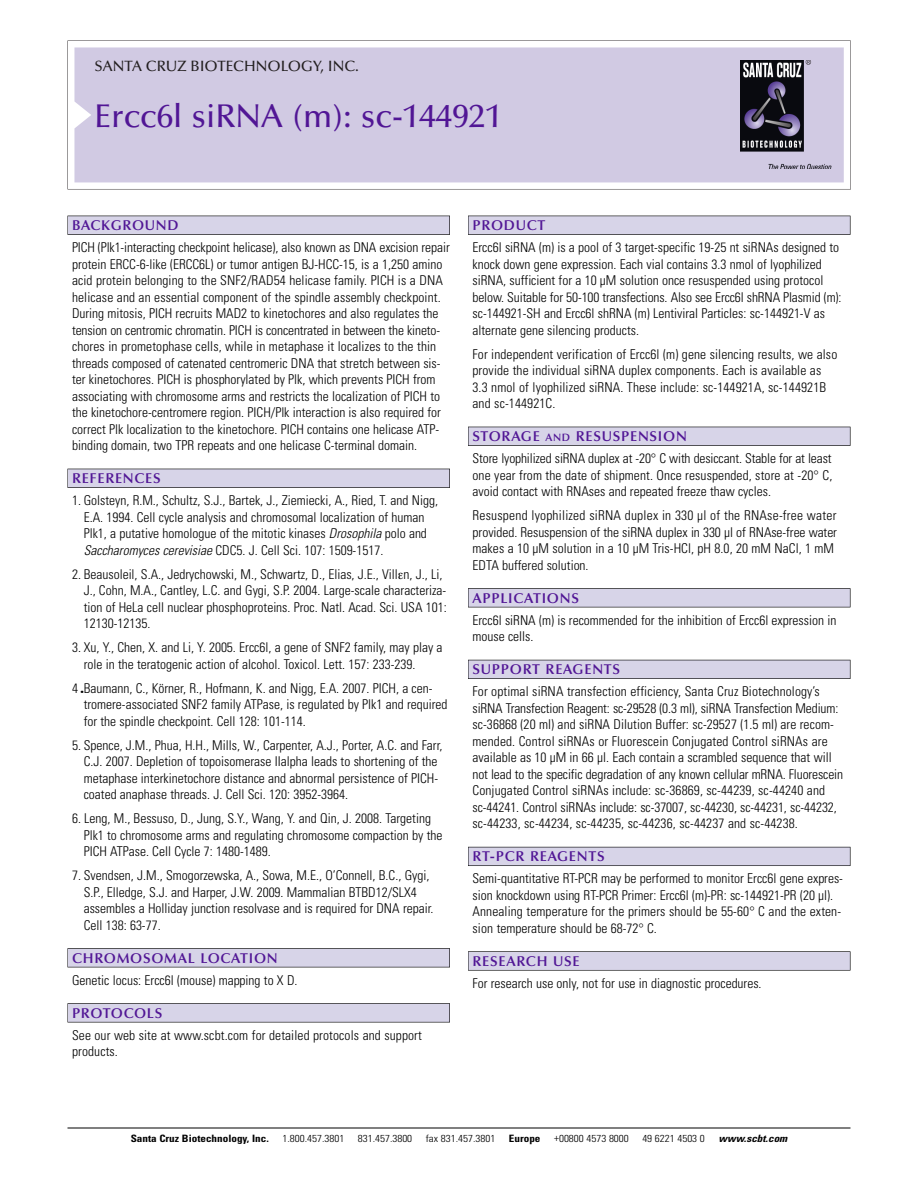
<style>
.page{position:relative;width:918px;height:1188px;background:#fff}
.page>*{position:absolute;margin:0;border:0;box-sizing:border-box;transform-origin:0 0}
.t1{font:500 33px "Optima";color:#511695}
.t2{font:500 15px "Optima";color:#231f20}
.t3{font:600 14.25px "Optima";letter-spacing:.05em;color:#511695}
.t4{font:300 condensed 13.5px/16.5px "Univers";color:#000}
.t5{font:300 condensed 10.2px "Univers";color:#000;scale:1.1 1}
.t6{font:700 condensed 10.2px "Univers";color:#000;scale:1.1 1}
.t7{font:italic 700 condensed 10.2px "Univers";color:#000;scale:1.1 1}
.s1{font-style:italic}
.s2{font-family:"Courier";font-weight:400;font-stretch:normal}
.s3{font-size:10.65px}
</style>
<div class="page">
<svg style="left:74px;top:41px;width:777px;height:148px"></svg>
<div style="left:74px;top:47px;width:770px;height:135px;background:#d1cae3"></div>
<img style="left:741px;top:60px;width:90px;height:108px">
<div style="left:68px;top:216px;width:382px;height:19px;background:#535256"></div>
<div style="left:68px;top:216px;width:381px;height:18px;background:#d7d4e8"></div>
<div style="left:68px;top:469px;width:382px;height:19px;background:#525156"></div>
<div style="left:68px;top:469px;width:381px;height:18px;background:#d7d4e8"></div>
<div style="left:68px;top:948px;width:382px;height:19px;background:#545357"></div>
<div style="left:68px;top:949px;width:381px;height:18px;background:#d7d4e8"></div>
<div style="left:68px;top:1003px;width:382px;height:19px;background:#575659"></div>
<div style="left:68px;top:1004px;width:381px;height:18px;background:#d7d4e8"></div>
<div style="left:468px;top:216px;width:382px;height:19px;background:#535256"></div>
<div style="left:468px;top:216px;width:382px;height:18px;background:#d7d4e8"></div>
<div style="left:468px;top:427px;width:382px;height:19px;background:#525156"></div>
<div style="left:468px;top:427px;width:382px;height:18px;background:#d7d4e8"></div>
<div style="left:468px;top:588px;width:382px;height:19px;background:#545357"></div>
<div style="left:468px;top:589px;width:382px;height:18px;background:#d7d4e8"></div>
<div style="left:468px;top:660px;width:382px;height:19px;background:#535259"></div>
<div style="left:468px;top:660px;width:382px;height:18px;background:#d7d4e8"></div>
<div style="left:468px;top:847px;width:382px;height:19px;background:#595860"></div>
<div style="left:468px;top:847px;width:382px;height:18px;background:#d7d4e8"></div>
<div style="left:468px;top:951px;width:382px;height:20px;background:#676767"></div>
<div style="left:468px;top:952px;width:382px;height:18px;background:#d7d4e8"></div>
<hr style="left:68px;top:1128px;width:782px;height:1px;background:#000">
<p class="t2" style="left:94px;top:60px;width:266px">SANTA CRUZ BIOTECHNOLOGY, INC.</p>
<p class="t1" style="left:94px;top:102px;width:409px">Ercc6l siRNA (m): sc-144921</p>
<p class="t3" style="left:72px;top:219px;width:108px">BACKGROUND</p>
<p class="t4" style="left:72px;top:240px;width:379px">PICH (Plk1-interacting checkpoint helicase), also known as DNA excision repair protein ERCC-6-like (ERCC6L) or tumor antigen BJ-HCC-15, is a 1,250 amino acid protein belonging to the SNF2/RAD54 helicase family. PICH is a DNA helicase and an essential component of the spindle assembly checkpoint.<br>During mitosis, PICH recruits MAD2 to kinetochores and also regulates the tension on centromic chromatin. PICH is concentrated in between the kineto&shy;chores in prometophase cells, while in metaphase it localizes to the thin threads composed of catenated centromeric DNA that stretch between sis&shy;ter kinetochores. PICH is phosphorylated by Plk, which prevents PICH from associating with chromosome arms and restricts the localization of PICH to the kinetochore-centromere region. PICH/Plk interaction is also required for correct Plk localization to the kinetochore. PICH contains one helicase ATP&shy;binding domain, two TPR repeats and one helicase C-terminal domain.</p>
<p class="t3" style="left:72px;top:472px;width:90px">REFERENCES</p>
<p class="t4" style="left:84px;top:493px;width:356px;text-indent:-12px">1. Golsteyn, R.M., Schultz, S.J., Bartek, J., Ziemiecki, A., Ried, T. and Nigg, E.A. 1994. Cell cycle analysis and chromosomal localization of human Plk1, a putative homologue of the mitotic kinases <span class="s1">Drosophila</span>polo and <span class="s1">Saccharomyces cerevisiae</span> CDC5. J. Cell Sci. 107: 1509-1517.</p>
<p class="t4" style="left:84px;top:567px;width:365px;text-indent:-12px">2. Beausoleil, S.A., Jedrychowski, M., Schwartz, D., Elias, J.E., Vill n, J., Li, J., Cohn, M.A., Cantley, L.C. and Gygi, S.P. 2004. Large-scale characteriza&shy;tion of HeLa cell nuclear phosphoproteins. Proc. Natl. Acad. Sci. USA 101:<br>12130-12135.</p>
<p class="t4" style="left:84px;top:640px;width:360px;text-indent:-12px">3. Xu, Y., Chen, X. and Li, Y. 2005. Ercc6l, a gene of SNF2 family, may play a role in the teratogenic action of alcohol. Toxicol. Lett. 157: 233-239.</p>
<p class="t4" style="left:84px;top:681px;width:365px;text-indent:-12px">4<span class="s2">.</span>Baumann, C., Körner, R., Hofmann, K. and Nigg, E.A. 2007. PICH, a cen&shy;tromere-associated SNF2 family ATPase, is regulated by Plk1 and required for the spindle checkpoint. Cell 128: 101-114.</p>
<p class="t4" style="left:84px;top:738px;width:360px;text-indent:-12px">5. Spence, J.M., Phua, H.H., Mills, W., Carpenter, A.J., Porter, A.C. and Farr, C.J. 2007. Depletion of topoisomerase IIalpha leads to shortening of the metaphase interkinetochore distance and abnormal persistence of PICH&shy;coated anaphase threads. J. Cell Sci. 120: 3952-3964.</p>
<p class="t4" style="left:84px;top:811px;width:360px;text-indent:-12px">6. Leng, M., Bessuso, D., Jung, S.Y., Wang, Y. and Qin, J. 2008. Targeting<br>Plk1 to chromosome arms and regulating chromosome compaction by the<br>PICH ATPase. Cell Cycle 7: 1480-1489.</p>
<p class="t4" style="left:84px;top:868px;width:351px;text-indent:-12px">7. Svendsen, J.M., Smogorzewska, A., Sowa, M.E., O’Connell, B.C., Gygi, S.P., Elledge, S.J. and Harper, J.W. 2009. Mammalian BTBD12/SLX4 assembles a Holliday junction resolvase and is required for DNA repair.<br>Cell 138: 63-77.</p>
<p class="t3" style="left:72px;top:952px;width:207px">CHROMOSOMAL LOCATION</p>
<p class="t4" style="left:72px;top:973px;width:227px">Genetic locus: Ercc6l (mouse) mapping to X D.</p>
<p class="t3" style="left:72px;top:1007px;width:92px">PROTOCOLS</p>
<p class="t4" style="left:72px;top:1028px;width:351px">See our web site at www.scbt.com for detailed protocols and support products.</p>
<p class="t3" style="left:473px;top:219px;width:74px">PRODUCT</p>
<p class="t4" style="left:473px;top:240px;width:370px">Ercc6l siRNA (m) is a pool of 3 target-specific 19-25 nt siRNAs designed to knock down gene expression. Each vial contains 3.3 nmol of lyophilized siRNA, sufficient for a 10 µM solution once resuspended using protocol below. Suitable for 50-100 transfections. Also see Ercc6l shRNA Plasmid (m): sc-144921-SH and Ercc6l shRNA (m) Lentiviral Particles: sc-144921-V as alternate gene silencing products.</p>
<p class="t4" style="left:473px;top:347px;width:366px">For independent verification of Ercc6l (m) gene silencing results, we also provide the individual siRNA duplex components. Each is available as 3.3 nmol of lyophilized siRNA. These include: sc-144921A, sc-144921B and sc-144921C.</p>
<p class="t3" style="left:473px;top:430px;width:216px">STORAGE <span class="s3">AND</span> RESUSPENSION</p>
<p class="t4" style="left:473px;top:451px;width:361px;text-align:justify">Store lyophilized siRNA duplex at -20° C with desiccant. Stable for at least one year from the date of shipment. Once resuspended, store at -20° C, avoid contact with RNAses and repeated freeze thaw cycles.</p>
<p class="t4" style="left:473px;top:508px;width:366px">Resuspend lyophilized siRNA duplex in 330 µl of the RNAse-free water provided. Resuspension of the siRNA duplex in 330 µl of RNAse-free water makes a 10 µM solution in a 10 µM Tris-HCl, pH 8.0, 20 mM NaCl, 1 mM EDTA buffered solution.</p>
<p class="t3" style="left:473px;top:592px;width:108px">APPLICATIONS</p>
<p class="t4" style="left:473px;top:613px;width:365px">Ercc6l siRNA (m) is recommended for the inhibition of Ercc6l expression in mouse cells.</p>
<p class="t3" style="left:473px;top:663px;width:149px">SUPPORT REAGENTS</p>
<p class="t4" style="left:473px;top:685px;width:372px">For optimal siRNA transfection efficiency, Santa Cruz Biotechnology’s siRNA Transfection Reagent: sc-29528 (0.3 ml), siRNA Transfection Medium: sc-36868 (20 ml) and siRNA Dilution Buffer: sc-29527 (1.5 ml) are recom&shy;mended. Control siRNAs or Fluorescein Conjugated Control siRNAs are available as 10 µM in 66 µl. Each contain a scrambled sequence that will not lead to the specific degradation of any known cellular mRNA. Fluorescein Conjugated Control siRNAs include: sc-36869, sc-44239, sc-44240 and sc-44241. Control siRNAs include: sc-37007, sc-44230, sc-44231, sc-44232, sc-44233, sc-44234, sc-44235, sc-44236, sc-44237 and sc-44238.</p>
<p class="t3" style="left:473px;top:850px;width:134px">RT-PCR REAGENTS</p>
<p class="t4" style="left:473px;top:872px;width:372px">Semi-quantitative RT-PCR may be performed to monitor Ercc6l gene expres&shy;sion knockdown using RT-PCR Primer: Ercc6l (m)-PR: sc-144921-PR (20 µl).<br>Annealing temperature for the primers should be 55-60° C and the exten&shy;sion temperature should be 68-72° C.</p>
<p class="t3" style="left:473px;top:955px;width:109px">RESEARCH USE</p>
<p class="t4" style="left:473px;top:976px;width:291px">For research use only, not for use in diagnostic procedures.</p>
<p class="t6" style="left:131px;top:1135px;width:127px">Santa Cruz Biotechnology, Inc.</p>
<p class="t5" style="left:282px;top:1135px;width:58px">1.800.457.3801</p>
<p class="t5" style="left:358px;top:1135px;width:51px">831.457.3800</p>
<p class="t5" style="left:426px;top:1135px;width:65px">fax 831.457.3801</p>
<p class="t6" style="left:509px;top:1135px;width:30px">Europe</p>
<p class="t5" style="left:554px;top:1135px;width:69px">+00800 4573 8000</p>
<p class="t5" style="left:642px;top:1135px;width:58px">49 6221 4503 0</p>
<p class="t7" style="left:719px;top:1135px;width:66px">www.scbt.com</p>
</div>
